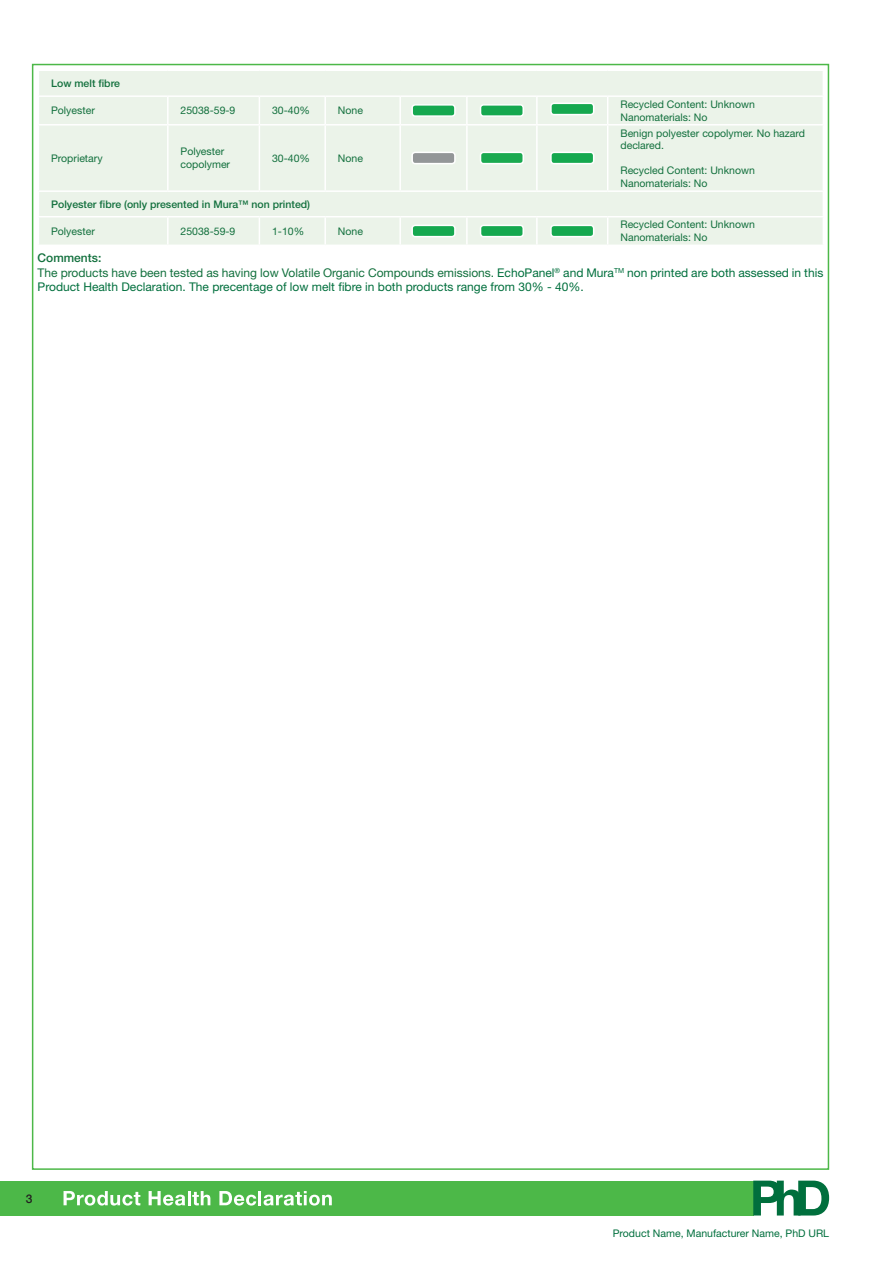
<style>
.page{position:relative;width:893px;height:1263px;background:#fff}
.page>*{position:absolute;margin:0;border:0;box-sizing:border-box;transform-origin:0 0}
.t1{font:12px/14.4px "Helvetica Neue LT Std";color:#006f3d}
.t2{font:500 12px "Helvetica Neue LT Std";color:#12703d}
.t3{font:500 12px "Helvetica Neue LT Std";color:#231f20}
.t4{font:10.5px/12.6px "Helvetica Neue LT Std";color:#12703d}
.t5{font:500 10.5px "Helvetica Neue LT Std";color:#12703d}
.t6{font:10.5px "Helvetica Neue LT Std";color:#006f3d}
.s1{color:#12703d}
</style>
<div class="page">
<div style="left:0;top:1180px;width:753px;height:35px;background:#4cb848"></div>
<svg style="left:753px;top:1180px;width:76px;height:35px"></svg>
<svg style="left:64px;top:1191px;width:76px;height:14px"></svg>
<svg style="left:149px;top:1191px;width:61px;height:14px"></svg>
<svg style="left:219px;top:1191px;width:37px;height:14px"></svg>
<hr style="left:258px;top:1191px;width:3px;height:14px;background:#fff">
<svg style="left:264px;top:1191px;width:68px;height:14px"></svg>
<div style="left:39px;top:71px;width:784px;height:174px;background:#ebf3e9"></div>
<hr style="left:38px;top:124px;width:130px;height:2px;background:#fff">
<hr style="left:168px;top:124px;width:91px;height:2px;background:#fff">
<hr style="left:167px;top:126px;width:2px;height:64px;background:#fff">
<hr style="left:259px;top:124px;width:66px;height:2px;background:#fff">
<hr style="left:325px;top:124px;width:75px;height:2px;background:#fff">
<hr style="left:167px;top:217px;width:2px;height:28px;background:#fff">
<hr style="left:259px;top:126px;width:1px;height:64px;background:#fff">
<hr style="left:324px;top:126px;width:2px;height:64px;background:#fff">
<hr style="left:400px;top:124px;width:67px;height:2px;background:#fff">
<hr style="left:399px;top:126px;width:2px;height:64px;background:#fff">
<svg style="left:259px;top:217px;width:1px;height:28px"></svg>
<hr style="left:324px;top:217px;width:2px;height:28px;background:#fff">
<hr style="left:399px;top:217px;width:2px;height:28px;background:#fff">
<hr style="left:467px;top:124px;width:70px;height:2px;background:#fff">
<hr style="left:466px;top:126px;width:2px;height:64px;background:#fff">
<hr style="left:537px;top:124px;width:71px;height:2px;background:#fff">
<hr style="left:466px;top:217px;width:2px;height:28px;background:#fff">
<hr style="left:536px;top:126px;width:2px;height:64px;background:#fff">
<hr style="left:608px;top:124px;width:216px;height:2px;background:#fff">
<hr style="left:607px;top:126px;width:1px;height:64px;background:#fff">
<hr style="left:536px;top:217px;width:2px;height:28px;background:#fff">
<svg style="left:607px;top:217px;width:1px;height:28px"></svg>
<hr style="left:167px;top:97px;width:2px;height:27px;background:#fff">
<svg style="left:259px;top:97px;width:1px;height:27px"></svg>
<hr style="left:324px;top:97px;width:2px;height:27px;background:#fff">
<hr style="left:399px;top:97px;width:2px;height:27px;background:#fff">
<hr style="left:466px;top:97px;width:2px;height:27px;background:#fff">
<hr style="left:536px;top:97px;width:2px;height:27px;background:#fff">
<svg style="left:607px;top:97px;width:1px;height:27px"></svg>
<hr style="left:38px;top:95px;width:130px;height:2px;background:#fff">
<hr style="left:168px;top:95px;width:91px;height:2px;background:#fff">
<hr style="left:259px;top:95px;width:66px;height:2px;background:#fff">
<hr style="left:325px;top:95px;width:75px;height:2px;background:#fff">
<hr style="left:400px;top:95px;width:67px;height:2px;background:#fff">
<hr style="left:467px;top:95px;width:70px;height:2px;background:#fff">
<hr style="left:537px;top:95px;width:71px;height:2px;background:#fff">
<hr style="left:608px;top:95px;width:216px;height:2px;background:#fff">
<hr style="left:38px;top:190px;width:130px;height:2px;background:#fff">
<hr style="left:168px;top:190px;width:91px;height:2px;background:#fff">
<hr style="left:259px;top:190px;width:66px;height:2px;background:#fff">
<hr style="left:325px;top:190px;width:75px;height:2px;background:#fff">
<hr style="left:400px;top:190px;width:67px;height:2px;background:#fff">
<hr style="left:467px;top:190px;width:70px;height:2px;background:#fff">
<hr style="left:537px;top:190px;width:71px;height:2px;background:#fff">
<hr style="left:608px;top:190px;width:216px;height:2px;background:#fff">
<hr style="left:38px;top:216px;width:130px;height:1px;background:#fff">
<hr style="left:168px;top:216px;width:91px;height:1px;background:#fff">
<hr style="left:259px;top:216px;width:66px;height:1px;background:#fff">
<hr style="left:325px;top:216px;width:75px;height:1px;background:#fff">
<hr style="left:400px;top:216px;width:67px;height:1px;background:#fff">
<hr style="left:467px;top:216px;width:70px;height:1px;background:#fff">
<hr style="left:537px;top:216px;width:71px;height:1px;background:#fff">
<hr style="left:608px;top:216px;width:216px;height:1px;background:#fff">
<div style="left:412px;top:105px;width:43px;height:11px;background:#15a84f;border-radius:3px"></div>
<div style="left:411px;top:104px;width:45px;height:13px;border:2px solid #fff;border-radius:3px"></div>
<div style="left:480px;top:105px;width:43px;height:11px;background:#15a84f;border-radius:3px"></div>
<div style="left:480px;top:104px;width:44px;height:13px;border:2px solid #fff;border-radius:3px"></div>
<div style="left:551px;top:103px;width:43px;height:12px;background:#15a84f;border-radius:3px"></div>
<div style="left:550px;top:103px;width:44px;height:12px;border:2px solid #fff;border-radius:3px"></div>
<div style="left:412px;top:152px;width:43px;height:12px;background:#939698;border-radius:3px"></div>
<div style="left:411px;top:152px;width:45px;height:12px;border:2px solid #fff;border-radius:3px"></div>
<div style="left:480px;top:152px;width:43px;height:12px;background:#1aa950;border-radius:3px"></div>
<div style="left:480px;top:152px;width:44px;height:12px;border:2px solid #fff;border-radius:3px"></div>
<div style="left:551px;top:152px;width:43px;height:12px;background:#15a84f;border-radius:3px"></div>
<div style="left:550px;top:152px;width:44px;height:12px;border:2px solid #fff;border-radius:3px"></div>
<div style="left:412px;top:225px;width:43px;height:12px;background:#15a84f;border-radius:3px"></div>
<div style="left:411px;top:225px;width:45px;height:12px;border:2px solid #fff;border-radius:3px"></div>
<div style="left:480px;top:225px;width:43px;height:12px;background:#15a84f;border-radius:3px"></div>
<div style="left:480px;top:225px;width:44px;height:12px;border:2px solid #fff;border-radius:3px"></div>
<div style="left:551px;top:225px;width:43px;height:12px;background:#15a84f;border-radius:3px"></div>
<div style="left:550px;top:225px;width:44px;height:12px;border:2px solid #fff;border-radius:3px"></div>
<p class="t5" style="left:51px;top:77px;width:70px">Low melt fibre</p>
<p class="t4" style="left:51px;top:104px;width:45px">Polyester</p>
<p class="t4" style="left:181px;top:104px;width:56px">25038-59-9</p>
<p class="t4" style="left:272px;top:104px;width:39px">30-40%</p>
<p class="t4" style="left:338px;top:104px;width:27px">None</p>
<p class="t4" style="left:51px;top:152px;width:53px">Proprietary</p>
<p class="t4" style="left:181px;top:145px;width:51px">Polyester copolymer</p>
<p class="t4" style="left:272px;top:152px;width:39px">30-40%</p>
<p class="t4" style="left:338px;top:152px;width:27px">None</p>
<p class="t5" style="left:51px;top:198px;width:261px">Polyester fibre (only presented in Mura™ non printed)</p>
<p class="t4" style="left:51px;top:225px;width:45px">Polyester</p>
<p class="t4" style="left:181px;top:225px;width:56px">25038-59-9</p>
<p class="t4" style="left:272px;top:225px;width:34px">1-10%</p>
<p class="t4" style="left:338px;top:225px;width:27px">None</p>
<p class="t4" style="left:620px;top:98px;width:136px">Recycled Content: Unknown</p>
<p class="t4" style="left:620px;top:110px;width:89px">Nanomaterials: No</p>
<p class="t4" style="left:620px;top:126px;width:186px">Benign polyester copolymer. No hazard declared.</p>
<p class="t4" style="left:620px;top:164px;width:136px">Recycled Content: Unknown</p>
<p class="t4" style="left:620px;top:177px;width:89px">Nanomaterials: No</p>
<p class="t4" style="left:620px;top:218px;width:136px">Recycled Content: Unknown</p>
<p class="t4" style="left:620px;top:231px;width:89px">Nanomaterials: No</p>
<p class="t2" style="left:38px;top:251px;width:65px">Comments:</p>
<p class="t1" style="left:38px;top:265px;width:787px"><span class="s1">The products have been tested as having low Volatile Organic Compounds emissions.</span> EchoPanel<sup>®</sup> and Mura<sup>TM</sup> non printed are both assessed in this<br>Product Health Declaration. The precentage of low melt fibre in both products range from 30% - 40%.</p>
<p class="t3" style="left:26px;top:1191px;width:8px">3</p>
<p class="t6" style="left:613px;top:1227px;width:218px">Product Name, Manufacturer Name, PhD URL</p>
</div>
